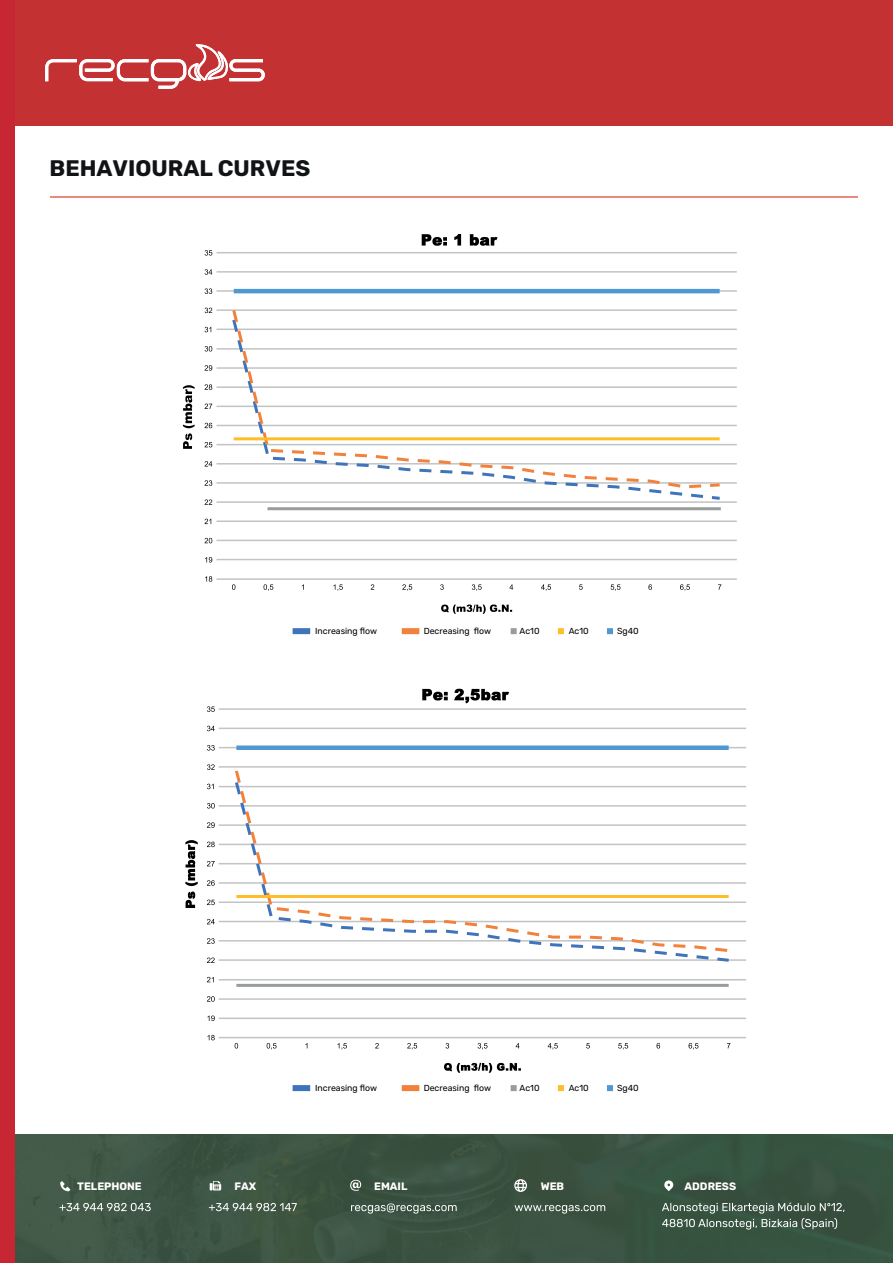
<style>
.page{position:relative;width:893px;height:1263px;background:#fff}
.page>*{position:absolute;margin:0;border:0;box-sizing:border-box;transform-origin:0 0}
.t1{font:700 22.5px "Rubik";color:#111416}
.t2{font:700 10.8px "Rubik";color:#fff}
.t3{font:8.7px "Rubik";color:#000001}
</style>
<div class="page">
<div style="left:0;top:1134px;width:892px;height:129px;background:#3a5441"></div>
<div style="left:0;top:0;width:892px;height:126px;background:#c33133"></div>
<div style="left:0;top:0;width:14px;height:1263px;background:#c62733"></div>
<svg style="left:59px;top:1203px;width:92px;height:8px"></svg>
<svg style="left:209px;top:1203px;width:88px;height:8px"></svg>
<svg style="left:210px;top:1181px;width:11px;height:9px"></svg>
<svg style="left:351px;top:1203px;width:105px;height:11px"></svg>
<svg style="left:350px;top:1180px;width:11px;height:11px"></svg>
<svg style="left:662px;top:1203px;width:182px;height:27px"></svg>
<svg style="left:664px;top:1180px;width:9px;height:11px"></svg>
<svg style="left:514px;top:1205px;width:91px;height:9px"></svg>
<svg style="left:514px;top:1179px;width:13px;height:13px"></svg>
<svg style="left:60px;top:1181px;width:10px;height:10px"></svg>
<svg style="left:45px;top:44px;width:220px;height:45px"></svg>
<hr style="left:51px;top:197px;width:807px;height:1px;background:#d93b27">
<hr style="left:216px;top:578px;width:520px;height:2px;background:#c2c3c3">
<hr style="left:216px;top:559px;width:520px;height:1px;background:#c2c3c3">
<hr style="left:216px;top:540px;width:520px;height:1px;background:#c2c3c3">
<hr style="left:216px;top:521px;width:520px;height:1px;background:#c2c3c3">
<hr style="left:216px;top:501px;width:520px;height:2px;background:#c2c3c3">
<hr style="left:216px;top:482px;width:520px;height:2px;background:#c2c3c3">
<hr style="left:216px;top:463px;width:520px;height:2px;background:#c2c3c3">
<hr style="left:216px;top:444px;width:520px;height:1px;background:#c2c3c3">
<hr style="left:216px;top:425px;width:520px;height:1px;background:#c2c3c3">
<hr style="left:216px;top:406px;width:520px;height:1px;background:#c2c3c3">
<hr style="left:216px;top:386px;width:520px;height:2px;background:#c2c3c3">
<hr style="left:216px;top:367px;width:520px;height:2px;background:#c2c3c3">
<hr style="left:216px;top:348px;width:520px;height:2px;background:#c2c3c3">
<hr style="left:216px;top:329px;width:520px;height:1px;background:#c2c3c3">
<hr style="left:216px;top:309px;width:520px;height:2px;background:#c2c3c3">
<hr style="left:216px;top:290px;width:520px;height:2px;background:#c2c3c3">
<hr style="left:216px;top:271px;width:520px;height:2px;background:#c2c3c3">
<hr style="left:216px;top:252px;width:520px;height:1px;background:#c2c3c3">
<svg style="left:230px;top:328px;width:493px;height:174px"></svg>
<svg style="left:230px;top:309px;width:492px;height:181px"></svg>
<hr style="left:267px;top:507px;width:453px;height:3px;background:#999c9d">
<hr style="left:234px;top:437px;width:485px;height:3px;background:#fdbe28">
<hr style="left:234px;top:289px;width:485px;height:4px;background:#5198d2">
<svg style="left:267px;top:449px;width:3px;height:10px"></svg>
<svg style="left:302px;top:451px;width:2px;height:10px"></svg>
<svg style="left:475px;top:464px;width:3px;height:11px"></svg>
<svg style="left:683px;top:486px;width:3px;height:10px"></svg>
<svg style="left:441px;top:605px;width:71px;height:9px"></svg>
<svg style="left:183px;top:385px;width:12px;height:64px"></svg>
<svg style="left:205px;top:576px;width:7px;height:6px"></svg>
<svg style="left:205px;top:557px;width:7px;height:6px"></svg>
<svg style="left:204px;top:538px;width:8px;height:5px"></svg>
<svg style="left:204px;top:519px;width:7px;height:5px"></svg>
<svg style="left:204px;top:500px;width:8px;height:5px"></svg>
<svg style="left:204px;top:480px;width:8px;height:6px"></svg>
<svg style="left:204px;top:461px;width:8px;height:6px"></svg>
<svg style="left:204px;top:442px;width:8px;height:5px"></svg>
<svg style="left:204px;top:423px;width:8px;height:5px"></svg>
<svg style="left:204px;top:404px;width:8px;height:5px"></svg>
<svg style="left:204px;top:384px;width:8px;height:6px"></svg>
<svg style="left:204px;top:365px;width:8px;height:6px"></svg>
<svg style="left:205px;top:346px;width:7px;height:6px"></svg>
<svg style="left:205px;top:327px;width:6px;height:5px"></svg>
<svg style="left:205px;top:308px;width:7px;height:5px"></svg>
<svg style="left:205px;top:288px;width:7px;height:6px"></svg>
<svg style="left:205px;top:269px;width:7px;height:6px"></svg>
<svg style="left:205px;top:250px;width:7px;height:6px"></svg>
<svg style="left:232px;top:584px;width:3px;height:6px"></svg>
<svg style="left:263px;top:584px;width:10px;height:7px"></svg>
<svg style="left:333px;top:584px;width:10px;height:7px"></svg>
<svg style="left:371px;top:584px;width:3px;height:6px"></svg>
<svg style="left:402px;top:584px;width:10px;height:7px"></svg>
<svg style="left:440px;top:584px;width:4px;height:6px"></svg>
<svg style="left:472px;top:584px;width:9px;height:7px"></svg>
<svg style="left:509px;top:584px;width:4px;height:6px"></svg>
<svg style="left:541px;top:584px;width:10px;height:7px"></svg>
<svg style="left:579px;top:584px;width:3px;height:6px"></svg>
<svg style="left:610px;top:584px;width:10px;height:7px"></svg>
<svg style="left:648px;top:584px;width:4px;height:6px"></svg>
<svg style="left:680px;top:584px;width:10px;height:7px"></svg>
<svg style="left:718px;top:584px;width:3px;height:6px"></svg>
<svg style="left:421px;top:234px;width:76px;height:12px"></svg>
<hr style="left:219px;top:1037px;width:527px;height:1px;background:#c2c3c3">
<hr style="left:219px;top:1018px;width:527px;height:1px;background:#c2c3c3">
<hr style="left:219px;top:998px;width:527px;height:2px;background:#c2c3c3">
<hr style="left:219px;top:979px;width:527px;height:2px;background:#c2c3c3">
<hr style="left:219px;top:959px;width:527px;height:2px;background:#c2c3c3">
<hr style="left:219px;top:940px;width:527px;height:2px;background:#c2c3c3">
<hr style="left:219px;top:921px;width:527px;height:1px;background:#c2c3c3">
<hr style="left:219px;top:902px;width:527px;height:1px;background:#c2c3c3">
<hr style="left:219px;top:882px;width:527px;height:2px;background:#c2c3c3">
<hr style="left:219px;top:863px;width:527px;height:1px;background:#c2c3c3">
<hr style="left:219px;top:844px;width:527px;height:1px;background:#c2c3c3">
<hr style="left:219px;top:824px;width:527px;height:2px;background:#c2c3c3">
<hr style="left:219px;top:805px;width:527px;height:2px;background:#c2c3c3">
<hr style="left:219px;top:786px;width:527px;height:1px;background:#c2c3c3">
<hr style="left:219px;top:766px;width:527px;height:2px;background:#c2c3c3">
<hr style="left:219px;top:747px;width:527px;height:1px;background:#c2c3c3">
<hr style="left:219px;top:728px;width:527px;height:1px;background:#c2c3c3">
<hr style="left:219px;top:708px;width:527px;height:2px;background:#c2c3c3">
<svg style="left:233px;top:954px;width:499px;height:8px"></svg>
<svg style="left:233px;top:767px;width:499px;height:187px"></svg>
<hr style="left:236px;top:984px;width:492px;height:3px;background:#999c9d">
<hr style="left:236px;top:895px;width:492px;height:3px;background:#fdbe28">
<hr style="left:236px;top:746px;width:492px;height:4px;background:#5198d2">
<svg style="left:657px;top:944px;width:2px;height:10px"></svg>
<svg style="left:444px;top:1063px;width:77px;height:10px"></svg>
<svg style="left:185px;top:840px;width:13px;height:68px"></svg>
<svg style="left:207px;top:1035px;width:8px;height:5px"></svg>
<svg style="left:207px;top:1016px;width:8px;height:5px"></svg>
<svg style="left:207px;top:996px;width:8px;height:6px"></svg>
<svg style="left:207px;top:977px;width:7px;height:5px"></svg>
<svg style="left:207px;top:958px;width:8px;height:5px"></svg>
<svg style="left:207px;top:938px;width:8px;height:6px"></svg>
<svg style="left:207px;top:919px;width:8px;height:5px"></svg>
<svg style="left:207px;top:900px;width:8px;height:5px"></svg>
<svg style="left:207px;top:880px;width:8px;height:6px"></svg>
<svg style="left:207px;top:861px;width:8px;height:5px"></svg>
<svg style="left:207px;top:842px;width:8px;height:5px"></svg>
<svg style="left:207px;top:822px;width:8px;height:6px"></svg>
<svg style="left:207px;top:803px;width:8px;height:6px"></svg>
<svg style="left:207px;top:784px;width:7px;height:5px"></svg>
<svg style="left:207px;top:764px;width:8px;height:6px"></svg>
<svg style="left:207px;top:745px;width:8px;height:6px"></svg>
<svg style="left:207px;top:726px;width:8px;height:5px"></svg>
<svg style="left:207px;top:706px;width:8px;height:6px"></svg>
<svg style="left:234px;top:1043px;width:4px;height:6px"></svg>
<svg style="left:266px;top:1043px;width:10px;height:7px"></svg>
<svg style="left:337px;top:1043px;width:10px;height:7px"></svg>
<svg style="left:375px;top:1043px;width:4px;height:5px"></svg>
<svg style="left:407px;top:1043px;width:10px;height:7px"></svg>
<svg style="left:445px;top:1043px;width:4px;height:6px"></svg>
<svg style="left:477px;top:1043px;width:10px;height:7px"></svg>
<svg style="left:515px;top:1043px;width:4px;height:5px"></svg>
<svg style="left:547px;top:1043px;width:11px;height:7px"></svg>
<svg style="left:586px;top:1043px;width:4px;height:6px"></svg>
<svg style="left:618px;top:1043px;width:10px;height:7px"></svg>
<svg style="left:656px;top:1043px;width:4px;height:6px"></svg>
<svg style="left:688px;top:1043px;width:10px;height:7px"></svg>
<svg style="left:422px;top:689px;width:87px;height:14px"></svg>
<svg style="left:292px;top:628px;width:18px;height:6px"></svg>
<svg style="left:402px;top:628px;width:17px;height:6px"></svg>
<svg style="left:510px;top:628px;width:6px;height:6px"></svg>
<svg style="left:558px;top:628px;width:6px;height:6px"></svg>
<svg style="left:607px;top:628px;width:6px;height:6px"></svg>
<svg style="left:292px;top:1085px;width:18px;height:6px"></svg>
<svg style="left:402px;top:1085px;width:17px;height:6px"></svg>
<svg style="left:510px;top:1085px;width:6px;height:6px"></svg>
<svg style="left:558px;top:1085px;width:6px;height:6px"></svg>
<svg style="left:607px;top:1085px;width:6px;height:6px"></svg>
<h1 class="t1" style="left:49px;top:156px;width:262px">BEHAVIOURAL CURVES</h1>
<p class="t3" style="left:315px;top:626px;width:64px">Increasing flow</p>
<p class="t3" style="left:423px;top:626px;width:69px">Decreasing flow</p>
<p class="t3" style="left:519px;top:626px;width:21px">Ac10</p>
<p class="t3" style="left:568px;top:626px;width:21px">Ac10</p>
<p class="t3" style="left:617px;top:626px;width:23px">Sg40</p>
<p class="t3" style="left:315px;top:1083px;width:64px">Increasing flow</p>
<p class="t3" style="left:423px;top:1083px;width:69px">Decreasing flow</p>
<p class="t3" style="left:519px;top:1083px;width:21px">Ac10</p>
<p class="t3" style="left:568px;top:1083px;width:21px">Ac10</p>
<p class="t3" style="left:617px;top:1083px;width:23px">Sg40</p>
<p class="t2" style="left:77px;top:1180px;width:66px">TELEPHONE</p>
<p class="t2" style="left:234px;top:1180px;width:23px">FAX</p>
<p class="t2" style="left:374px;top:1180px;width:35px">EMAIL</p>
<p class="t2" style="left:541px;top:1180px;width:25px">WEB</p>
<p class="t2" style="left:684px;top:1180px;width:53px">ADDRESS</p>
</div>
